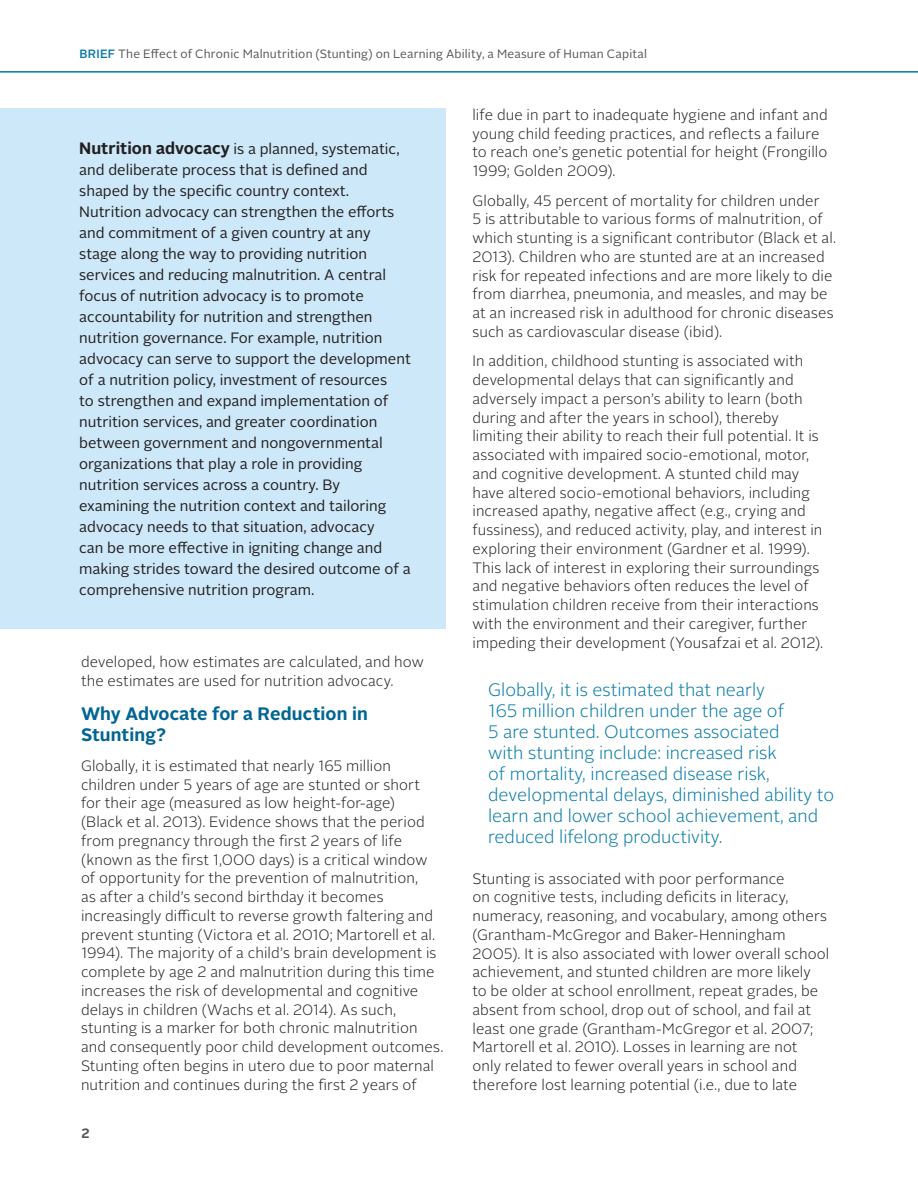
<style>
.page{position:relative;width:918px;height:1188px;background:#fff}
.page>*{position:absolute;margin:0;border:0;box-sizing:border-box;transform-origin:0 0}
.Heading{font:300 18px/21px "Alright Sans";color:#0479a6}
.Heading_One{font:700 18px/21px "Alright Sans";letter-spacing:.005em;color:#006494}
.t1{font:300 15px/18.8px "Alright Sans";letter-spacing:.005em;color:#231f20}
.t2{font:15px/21px "Alright Sans";color:#231f20}
.t3{font:700 13.5px "Alright Sans";color:#54555a}
.t4{font:12px "Alright Sans";letter-spacing:.015em;color:#55565a}
.s1{font-weight:500;color:#0479a6}
.s2{font-weight:700;font-size:16.5px}
</style>
<div class="page">
<hr style="left:0;top:71px;width:918px;height:2px;background:#0479a6">
<div style="left:0;top:108px;width:446px;height:521px;background:#cde8f8"></div>
<p class="t4" style="left:80px;top:45px;width:569px"><span class="s1">BRIEF</span> The Effect of Chronic Malnutrition (Stunting) on Learning Ability, a Measure of Human Capital</p>
<p class="t2" style="left:79px;top:139px;width:333px"><span class="s2">Nutrition advocacy</span> is a planned, systematic, and deliberate process that is defined and shaped by the specific country context.<br>Nutrition advocacy can strengthen the efforts and commitment of a given country at any stage along the way to providing nutrition services and reducing malnutrition. A central focus of nutrition advocacy is to promote accountability for nutrition and strengthen nutrition governance. For example, nutrition advocacy can serve to support the development of a nutrition policy, investment of resources<br>to strengthen and expand implementation of nutrition services, and greater coordination between government and nongovernmental organizations that play a role in providing nutrition services across a country. By examining the nutrition context and tailoring advocacy needs to that situation, advocacy<br>can be more effective in igniting change and making strides toward the desired outcome of a comprehensive nutrition program.</p>
<p class="t1" style="left:81px;top:653px;width:344px">developed, how estimates are calculated, and how the estimates are used for nutrition advocacy.</p>
<p class="Heading_One" style="left:81px;top:704px;width:288px">Why Advocate for a Reduction in<br>Stunting?</p>
<p class="t1" style="left:81px;top:757px;width:364px">Globally, it is estimated that nearly 165 million children under 5 years of age are stunted or short for their age (measured as low height-for-age)<br>(Black et al. 2013). Evidence shows that the period from pregnancy through the first 2 years of life (known as the first 1,000 days) is a critical window of opportunity for the prevention of malnutrition,<br>as after a child’s second birthday it becomes increasingly difficult to reverse growth faltering and prevent stunting (Victora et al. 2010; Martorell et al.<br>1994). The majority of a child’s brain development is complete by age 2 and malnutrition during this time increases the risk of developmental and cognitive delays in children (Wachs et al. 2014). As such, stunting is a marker for both chronic malnutrition and consequently poor child development outcomes.<br>Stunting often begins in utero due to poor maternal nutrition and continues during the first 2 years of</p>
<p class="t3" style="left:81px;top:1124px;width:10px">2</p>
<p class="t1" style="left:472px;top:106px;width:357px">life due in part to inadequate hygiene and infant and young child feeding practices, and reflects a failure to reach one’s genetic potential for height (Frongillo 1999; Golden 2009).</p>
<p class="t1" style="left:472px;top:191px;width:365px">Globally, 45 percent of mortality for children under<br>5 is attributable to various forms of malnutrition, of which stunting is a significant contributor (Black et al.<br>2013). Children who are stunted are at an increased risk for repeated infections and are more likely to die from diarrhea, pneumonia, and measles, and may be at an increased risk in adulthood for chronic diseases such as cardiovascular disease (ibid).</p>
<p class="t1" style="left:472px;top:352px;width:352px">In addition, childhood stunting is associated with developmental delays that can significantly and adversely impact a person’s ability to learn (both during and after the years in school), thereby limiting their ability to reach their full potential. It is associated with impaired socio-emotional, motor, and cognitive development. A stunted child may have altered socio-emotional behaviors, including increased apathy, negative affect (e.g., crying and fussiness), and reduced activity, play, and interest in exploring their environment (Gardner et al. 1999).<br>This lack of interest in exploring their surroundings and negative behaviors often reduces the level of stimulation children receive from their interactions with the environment and their caregiver, further impeding their development (Yousafzai et al. 2012).</p>
<p class="Heading" style="left:488px;top:680px;width:347px">Globally, it is estimated that nearly<br>165 million children under the age of<br>5 are stunted. Outcomes associated<br>with stunting include: increased risk<br>of mortality, increased disease risk, developmental delays, diminished ability to learn and lower school achievement, and reduced lifelong productivity.</p>
<p class="t1" style="left:472px;top:869px;width:358px">Stunting is associated with poor performance<br>on cognitive tests, including deficits in literacy, numeracy, reasoning, and vocabulary, among others (Grantham-McGregor and Baker-Henningham 2005). It is also associated with lower overall school achievement, and stunted children are more likely<br>to be older at school enrollment, repeat grades, be absent from school, drop out of school, and fail at least one grade (Grantham-McGregor et al. 2007; Martorell et al. 2010). Losses in learning are not only related to fewer overall years in school and therefore lost learning potential (i.e., due to late</p>
</div>
